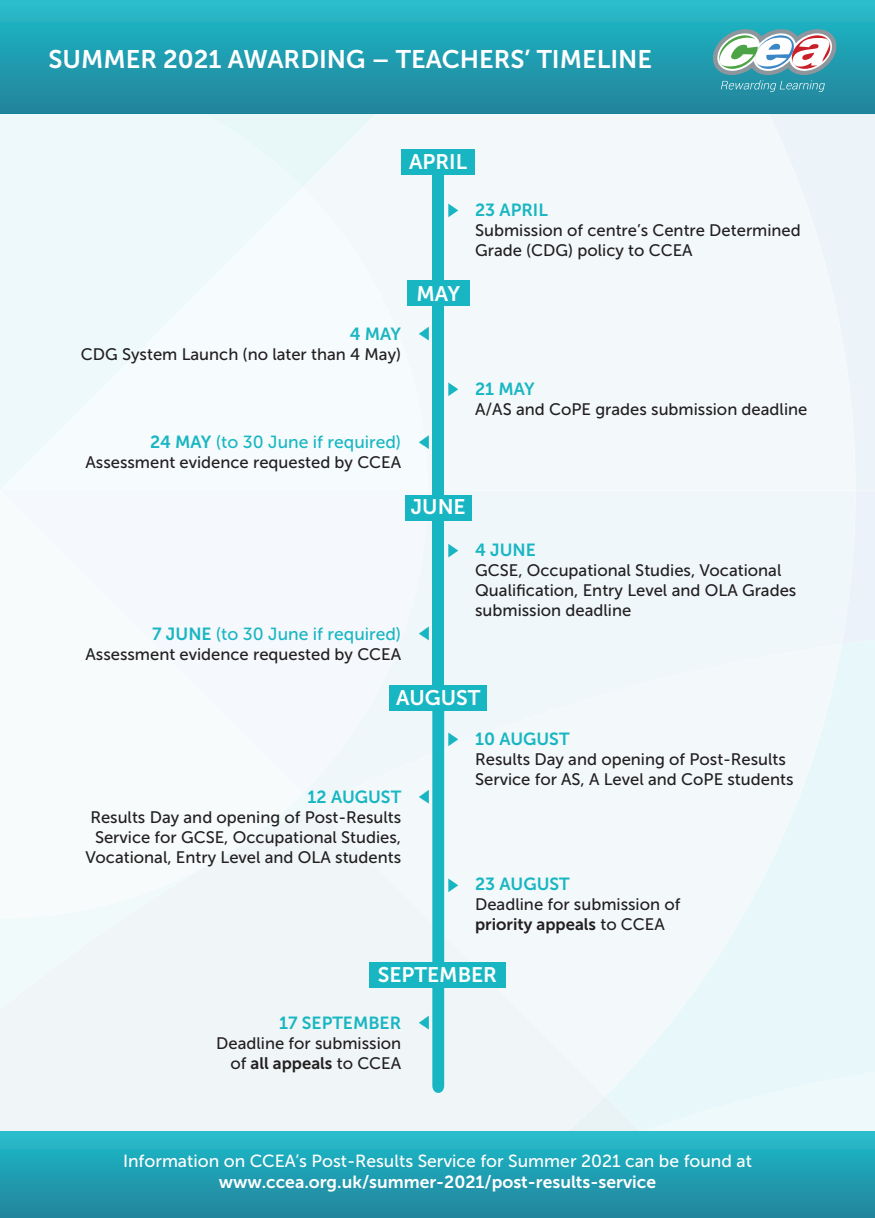
<style>
.page{position:relative;width:875px;height:1218px;background:#fff}
.page>*{position:absolute;margin:0;border:0;box-sizing:border-box;transform-origin:0 0}
.t1{font:25.38px "Museo Sans 700";color:#fff}
.t2{font:21px "Museo Sans 700";color:#fff}
.t3{font:17.5px "Museo Sans 500";color:#fff}
.t4{font:17.5px "Museo Sans 700";color:#18b6c2}
.t5{font:17.5px "Museo Sans 500";color:#18b6c2}
.t6{font:17.5px "Museo Sans 700";color:#fff}
.t7{font:16.62px/19.9px "Museo Sans 500";color:#231f20}
.t8{font:16.62px "Museo Sans 700";color:#231f20}
.s1{font-family:"Museo Sans 700"}
.s2{font-family:"Museo Sans 500"}
</style>
<div class="page">
<div style="left:856px;top:113px;width:19px;height:377px;background:#ecf4f9"></div>
<div style="left:856px;top:490px;width:19px;height:149px;background:#ebf2f9"></div>
<div style="left:428px;top:490px;width:428px;height:154px;background:#eff7fb"></div>
<div style="left:303px;top:113px;width:553px;height:377px;background:#f3f9fb"></div>
<div style="left:303px;top:188px;width:125px;height:302px;background:#f6fbfd"></div>
<svg style="left:0;top:113px;width:303px;height:377px;fill:#edf9fa"></svg>
<div style="left:400px;top:520px;width:28px;height:124px;background:#f5f8fc"></div>
<div style="left:605px;top:639px;width:270px;height:46px;background:#e8f8fa"></div>
<div style="left:382px;top:644px;width:460px;height:41px;background:#eff7fb"></div>
<div style="left:0;top:884px;width:170px;height:247px;background:#f0f6f8"></div>
<div style="left:0;top:0;width:875px;height:113px;background:linear-gradient(to bottom,#24bdcb,#20829a)"></div>
<div style="left:0;top:1131px;width:875px;height:86px;background:linear-gradient(to bottom,#24bdcb,#1f849b)"></div>
<svg style="left:710px;top:29px;width:129px;height:63px"></svg>
<div style="left:432px;top:149px;width:12px;height:131px;background:#18b6c2"></div>
<div style="left:432px;top:494px;width:12px;height:191px;background:#18b6c2"></div>
<div style="left:432px;top:281px;width:12px;height:213px;background:#18b6c2"></div>
<svg style="left:419px;top:327px;width:10px;height:13px"></svg>
<svg style="left:419px;top:435px;width:10px;height:14px"></svg>
<svg style="left:419px;top:626px;width:10px;height:14px"></svg>
<svg style="left:448px;top:543px;width:10px;height:14px"></svg>
<svg style="left:170px;top:685px;width:705px;height:490px"></svg>
<svg style="left:448px;top:203px;width:10px;height:14px"></svg>
<svg style="left:448px;top:382px;width:10px;height:14px"></svg>
<div style="left:402px;top:149px;width:73px;height:26px;background:#18b6c2"></div>
<div style="left:389px;top:685px;width:98px;height:25px;background:#18b6c2"></div>
<div style="left:369px;top:961px;width:137px;height:26px;background:#18b6c2"></div>
<div style="left:405px;top:494px;width:67px;height:26px;background:#18b6c2"></div>
<div style="left:407px;top:280px;width:63px;height:26px;background:#18b6c2"></div>
<h1 class="t1" style="left:49px;top:45px;width:605px">SUMMER 2021 AWARDING – TEACHERS’ TIMELINE</h1>
<p class="t2" style="left:409px;top:150px;width:59px">APRIL</p>
<p class="t4" style="left:350px;top:324px;width:53px">4 MAY</p>
<p class="t7" style="left:81px;top:344px;width:322px">CDG System Launch (no later than 4 May)</p>
<p class="t5" style="left:150px;top:432px;width:253px"><span class="s1">24 MAY</span> (to 30 June if required)</p>
<p class="t7" style="left:85px;top:452px;width:317px">Assessment evidence requested by CCEA</p>
<p class="t2" style="left:416px;top:282px;width:45px">MAY</p>
<p class="t4" style="left:475px;top:200px;width:74px">23 APRIL</p>
<p class="t7" style="left:475px;top:220px;width:327px">Submission of centre’s Centre Determined<br>Grade (CDG) policy to CCEA</p>
<p class="t4" style="left:475px;top:379px;width:61px">21 MAY</p>
<p class="t7" style="left:475px;top:399px;width:334px">A/AS and CoPE grades submission deadline</p>
<p class="t2" style="left:411px;top:495px;width:56px">JUNE</p>
<p class="t5" style="left:152px;top:624px;width:251px"><span class="s1">7 JUNE</span> (to 30 June if required)</p>
<p class="t7" style="left:85px;top:643px;width:317px">Assessment evidence requested by CCEA</p>
<p class="t4" style="left:475px;top:540px;width:62px">4 JUNE</p>
<p class="t7" style="left:475px;top:560px;width:323px">GCSE, Occupational Studies, Vocational<br>Qualification, Entry Level and OLA Grades submission deadline</p>
<p class="t2" style="left:396px;top:686px;width:86px">AUGUST</p>
<p class="t4" style="left:308px;top:787px;width:95px">12 AUGUST</p>
<p class="t7" style="left:86px;top:807px;width:317px;text-align:center">Results Day and opening of Post-Results<br>Service for GCSE, Occupational Studies,<br>Vocational, Entry Level and OLA students</p>
<p class="t4" style="left:475px;top:729px;width:96px">10 AUGUST</p>
<p class="t7" style="left:475px;top:749px;width:320px">Results Day and opening of Post-Results<br>Service for AS, A Level and CoPE students</p>
<p class="t4" style="left:475px;top:874px;width:96px">23 AUGUST</p>
<p class="t7" style="left:475px;top:894px;width:207px">Deadline for submission of</p>
<p class="t8" style="left:475px;top:914px;width:191px">priority appeals <span class="s2">to CCEA</span></p>
<p class="t2" style="left:378px;top:962px;width:121px">SEPTEMBER</p>
<p class="t4" style="left:279px;top:1012px;width:124px">17 SEPTEMBER</p>
<p class="t7" style="left:216px;top:1032px;width:186px">Deadline for submission</p>
<p class="t8" style="left:230px;top:1053px;width:172px"><span class="s2">of</span> all appeals <span class="s2">to CCEA</span></p>
<p class="t3" style="left:123px;top:1150px;width:630px">Information on CCEA’s Post-Results Service for Summer 2021 can be found at</p>
<p class="t6" style="left:219px;top:1171px;width:439px">www.ccea.org.uk/summer-2021/post-results-service</p>
</div>
